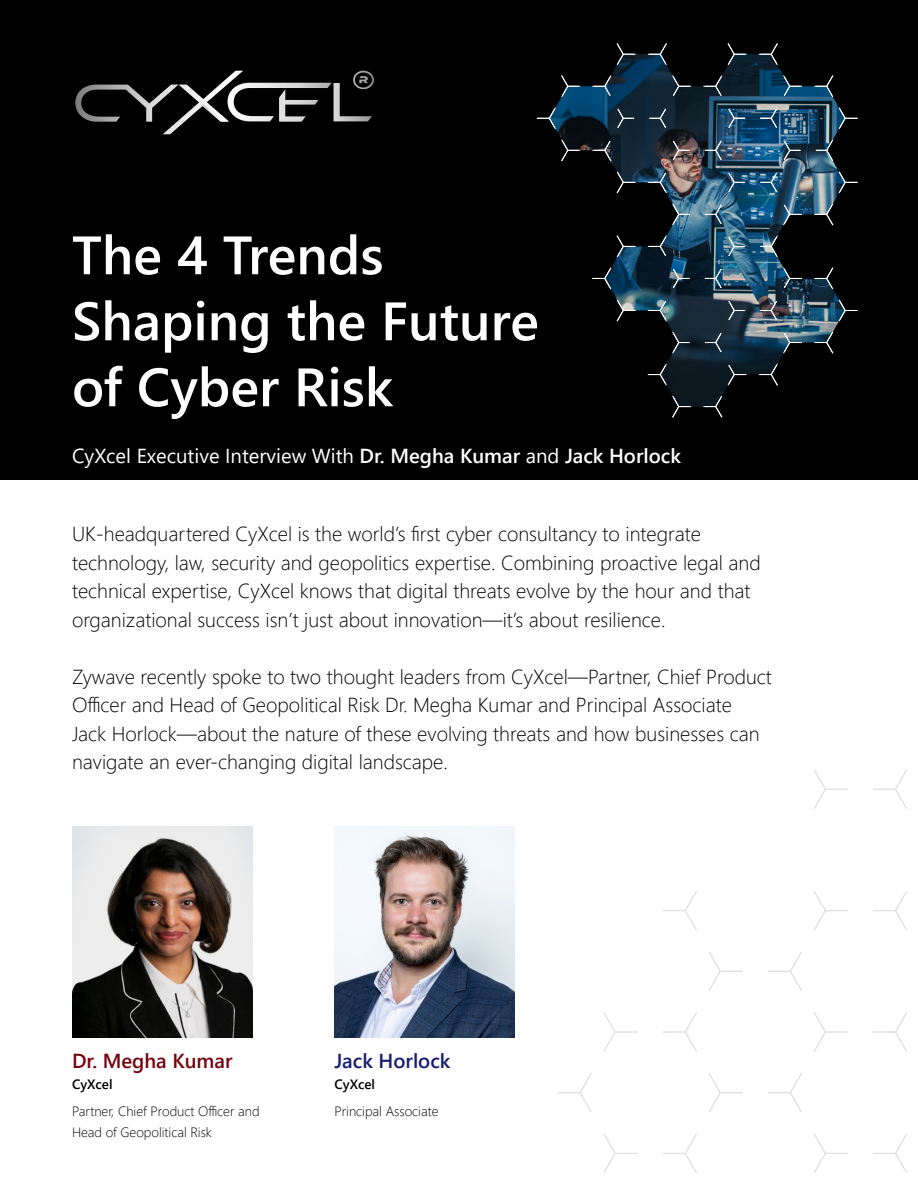
<style>
.page{position:relative;width:918px;height:1188px;background:#fff}
.page>*{position:absolute;margin:0;border:0;box-sizing:border-box;transform-origin:0 0}
.t1{font:600 54px/66px "Segoe UI";color:#fff}
.t2{font:300 20.25px/28.5px "Segoe UI";color:#000}
.t3{font:20.25px "Segoe UI";color:#fff}
.t4{font:600 20.25px "Segoe UI";color:#75030e}
.t5{font:600 20.25px "Segoe UI";color:#161e70}
.t6{font:300 13.5px/21px "Segoe UI";color:#000}
.t7{font:600 13.5px "Segoe UI";color:#000}
.s1{font-weight:600}
</style>
<div class="page">
<div style="left:0;top:0;width:918px;height:480px;background:#000"></div>
<img style="left:334px;top:826px;width:181px;height:212px">
<img style="left:72px;top:826px;width:180px;height:212px">
<svg style="left:75px;top:71px;width:299px;height:63px"></svg>
<img style="left:556px;top:54px;width:283px;height:353px">
<svg style="left:783px;top:333px;width:20px;height:21px"></svg>
<svg style="left:758px;top:363px;width:20px;height:23px"></svg>
<svg style="left:727px;top:365px;width:20px;height:21px"></svg>
<svg style="left:703px;top:395px;width:20px;height:23px"></svg>
<svg style="left:814px;top:267px;width:20px;height:23px"></svg>
<svg style="left:838px;top:299px;width:20px;height:23px"></svg>
<svg style="left:814px;top:331px;width:20px;height:23px"></svg>
<svg style="left:672px;top:395px;width:20px;height:23px"></svg>
<svg style="left:647px;top:363px;width:20px;height:23px"></svg>
<svg style="left:672px;top:331px;width:18px;height:23px"></svg>
<svg style="left:704px;top:333px;width:18px;height:20px"></svg>
<svg style="left:758px;top:43px;width:20px;height:23px"></svg>
<svg style="left:727px;top:43px;width:20px;height:23px"></svg>
<svg style="left:783px;top:267px;width:20px;height:21px"></svg>
<svg style="left:760px;top:235px;width:18px;height:23px"></svg>
<svg style="left:728px;top:300px;width:18px;height:20px"></svg>
<svg style="left:760px;top:300px;width:17px;height:20px"></svg>
<svg style="left:647px;top:43px;width:20px;height:23px"></svg>
<svg style="left:616px;top:43px;width:20px;height:23px"></svg>
<svg style="left:703px;top:75px;width:20px;height:21px"></svg>
<svg style="left:672px;top:75px;width:20px;height:21px"></svg>
<svg style="left:649px;top:108px;width:17px;height:20px"></svg>
<svg style="left:616px;top:171px;width:20px;height:23px"></svg>
<svg style="left:673px;top:140px;width:17px;height:20px"></svg>
<svg style="left:647px;top:172px;width:20px;height:22px"></svg>
<svg style="left:728px;top:236px;width:18px;height:20px"></svg>
<svg style="left:704px;top:204px;width:18px;height:20px"></svg>
<svg style="left:672px;top:203px;width:18px;height:23px"></svg>
<svg style="left:704px;top:268px;width:18px;height:20px"></svg>
<svg style="left:673px;top:268px;width:17px;height:20px"></svg>
<svg style="left:647px;top:235px;width:20px;height:21px"></svg>
<svg style="left:616px;top:235px;width:20px;height:23px"></svg>
<svg style="left:592px;top:267px;width:20px;height:23px"></svg>
<svg style="left:616px;top:299px;width:20px;height:23px"></svg>
<svg style="left:647px;top:300px;width:20px;height:22px"></svg>
<svg style="left:617px;top:108px;width:18px;height:20px"></svg>
<svg style="left:592px;top:75px;width:20px;height:21px"></svg>
<svg style="left:561px;top:75px;width:20px;height:23px"></svg>
<svg style="left:536px;top:107px;width:20px;height:23px"></svg>
<svg style="left:561px;top:139px;width:20px;height:23px"></svg>
<svg style="left:592px;top:140px;width:20px;height:22px"></svg>
<svg style="left:838px;top:107px;width:20px;height:23px"></svg>
<svg style="left:814px;top:75px;width:20px;height:23px"></svg>
<svg style="left:783px;top:75px;width:20px;height:21px"></svg>
<svg style="left:760px;top:108px;width:17px;height:20px"></svg>
<svg style="left:728px;top:108px;width:18px;height:20px"></svg>
<svg style="left:704px;top:140px;width:18px;height:20px"></svg>
<svg style="left:728px;top:172px;width:18px;height:20px"></svg>
<svg style="left:838px;top:171px;width:20px;height:23px"></svg>
<svg style="left:815px;top:139px;width:19px;height:23px"></svg>
<svg style="left:784px;top:140px;width:17px;height:20px"></svg>
<svg style="left:760px;top:172px;width:17px;height:20px"></svg>
<svg style="left:783px;top:204px;width:20px;height:22px"></svg>
<svg style="left:814px;top:203px;width:20px;height:23px"></svg>
<svg style="left:873px;top:769px;width:34px;height:40px"></svg>
<svg style="left:814px;top:769px;width:34px;height:40px"></svg>
<svg style="left:873px;top:891px;width:34px;height:39px"></svg>
<svg style="left:814px;top:891px;width:34px;height:39px"></svg>
<svg style="left:768px;top:951px;width:34px;height:40px"></svg>
<svg style="left:873px;top:1012px;width:34px;height:40px"></svg>
<svg style="left:814px;top:1012px;width:34px;height:40px"></svg>
<svg style="left:768px;top:1073px;width:34px;height:40px"></svg>
<svg style="left:873px;top:1134px;width:34px;height:39px"></svg>
<svg style="left:814px;top:1134px;width:34px;height:39px"></svg>
<svg style="left:708px;top:951px;width:35px;height:40px"></svg>
<svg style="left:662px;top:891px;width:35px;height:39px"></svg>
<svg style="left:708px;top:1073px;width:35px;height:40px"></svg>
<svg style="left:663px;top:1012px;width:34px;height:40px"></svg>
<svg style="left:603px;top:1012px;width:35px;height:40px"></svg>
<svg style="left:557px;top:1073px;width:35px;height:39px"></svg>
<svg style="left:662px;top:1134px;width:35px;height:39px"></svg>
<svg style="left:603px;top:1134px;width:35px;height:39px"></svg>
<p class="t1" style="left:72px;top:218px;width:468px">The 4 Trends<br>Shaping the Future of Cyber Risk</p>
<p class="t3" style="left:72px;top:437px;width:611px">CyXcel Executive Interview With <span class="s1">Dr. Megha Kumar</span> and <span class="s1">Jack Horlock</span></p>
<p class="t2" style="left:72px;top:518px;width:690px">UK-headquartered CyXcel is the world’s first cyber consultancy to integrate technology, law, security and geopolitics expertise. Combining proactive legal and technical expertise, CyXcel knows that digital threats evolve by the hour and that organizational success isn’t just about innovation—it’s about resilience.</p>
<p class="t2" style="left:72px;top:660px;width:701px">Zywave recently spoke to two thought leaders from CyXcel—Partner, Chief Product Officer and Head of Geopolitical Risk Dr. Megha Kumar and Principal Associate<br>Jack Horlock—about the nature of these evolving threats and how businesses can navigate an ever-changing digital landscape.</p>
<p class="t4" style="left:72px;top:1042px;width:162px">Dr. Megha Kumar</p>
<p class="t7" style="left:72px;top:1071px;width:42px">CyXcel</p>
<p class="t6" style="left:72px;top:1099px;width:189px">Partner, Chief Product Officer and<br>Head of Geopolitical Risk</p>
<p class="t5" style="left:334px;top:1042px;width:118px">Jack Horlock</p>
<p class="t7" style="left:334px;top:1071px;width:42px">CyXcel</p>
<p class="t6" style="left:334px;top:1099px;width:106px">Principal Associate</p>
</div>
